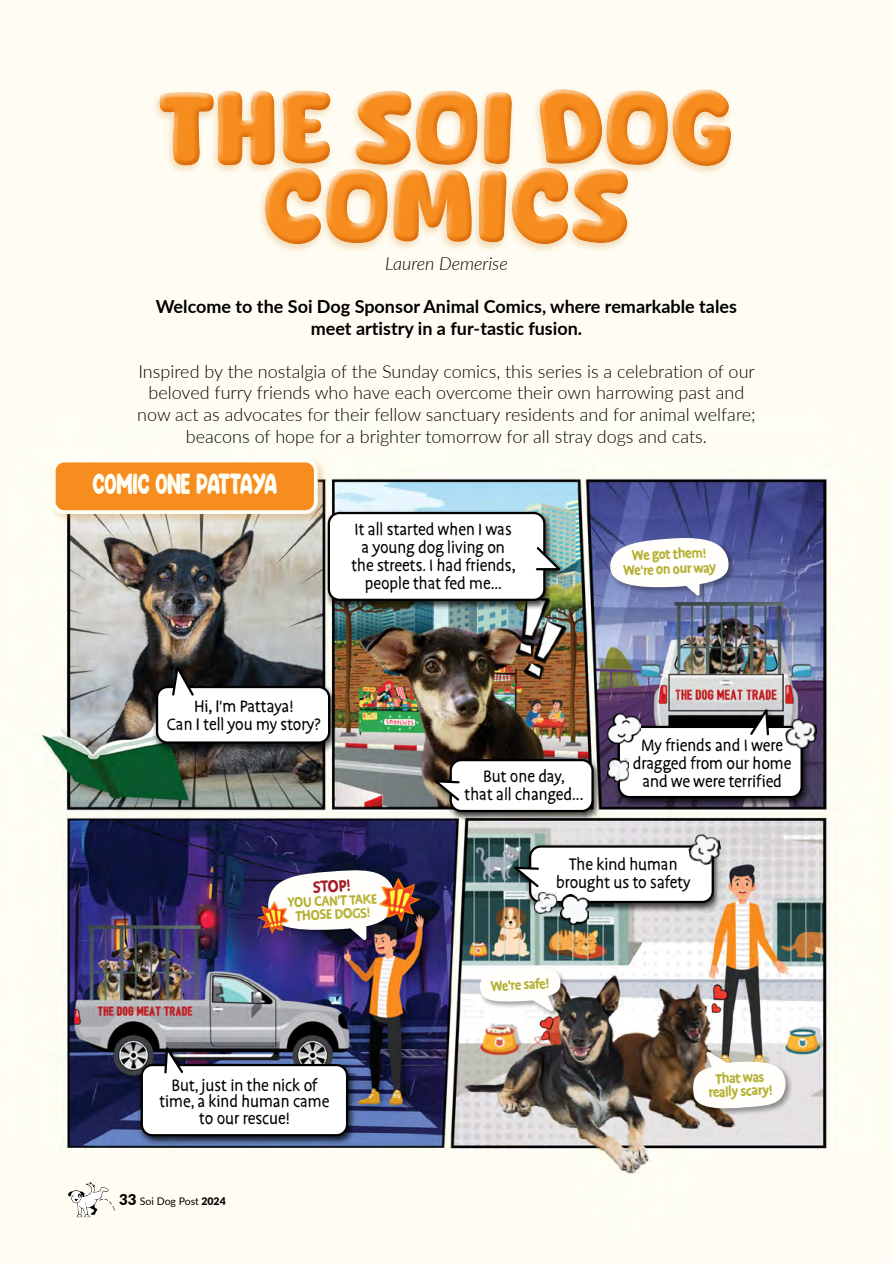
<style>
.page{position:relative;width:893px;height:1263px;background:#fff}
.page>*{position:absolute;margin:0;border:0;box-sizing:border-box;transform-origin:0 0}
.t1{font:97.8px/78.3px "Cute Dino";letter-spacing:-.025em;color:#f78d1e;text-align:center}
.t2{font:27.3px "Happy School";letter-spacing:-.015em;color:#fefef5;scale:.77 1}
.t3{font:18.9px/18px "Duper";color:#000;text-align:center;scale:.95 1}
.t4{font:700 18.9px "Duper";color:#a61c26;scale:.95 1}
.t5{font:300 18px/21.6px "Lato";color:#000;text-align:center}
.t6{font:700 18px/21.6px "Lato";color:#000;text-align:center}
.t7{font:italic 300 18px "Lato";color:#000}
.t8{font:700 15.75px/13.5px "Duper";color:#b5b134;text-align:center;scale:.95 1}
.t9{font:10.5px "Lato";letter-spacing:-.005em;color:#000}
.s1{font-weight:900;font-size:15px}
.s2{font-weight:900}
</style>
<div class="page">
<img style="left:0;top:0;width:893px;height:1263px">
<div style="left:609px;top:537px;width:126px;height:65px;background:#000;opacity:.35"></div>
<svg style="left:608px;top:536px;width:123px;height:60px"></svg>
<div style="left:267px;top:869px;width:135px;height:78px;background:#000;opacity:.35"></div>
<svg style="left:266px;top:866px;width:130px;height:75px"></svg>
<div style="left:692px;top:1051px;width:101px;height:64px;background:#000;opacity:.35"></div>
<svg style="left:691px;top:1051px;width:95px;height:58px"></svg>
<div style="left:479px;top:966px;width:88px;height:52px;background:#000;opacity:.35"></div>
<svg style="left:479px;top:966px;width:83px;height:46px"></svg>
<div style="left:152px;top:665px;width:186px;height:88px;background:#000;opacity:.75"></div>
<div style="left:157px;top:687px;width:172px;height:55px;background:#fff;border-radius:11px"></div>
<div style="left:156px;top:686px;width:174px;height:58px;border:2px solid #000;border-radius:11px"></div>
<svg style="left:171px;top:661px;width:25px;height:35px"></svg>
<div style="left:614px;top:708px;width:196px;height:99px;background:#000;opacity:.75"></div>
<div style="left:619px;top:727px;width:183px;height:70px;background:#fff;border-radius:11px"></div>
<div style="left:618px;top:726px;width:185px;height:72px;border:2px solid #000;border-radius:11px"></div>
<svg style="left:748px;top:703px;width:22px;height:33px"></svg>
<div style="left:137px;top:1046px;width:218px;height:99px;background:#000;opacity:.75"></div>
<div style="left:142px;top:1065px;width:205px;height:70px;background:#fff;border-radius:11px"></div>
<div style="left:141px;top:1064px;width:207px;height:72px;border:2px solid #000;border-radius:11px"></div>
<svg style="left:163px;top:1041px;width:22px;height:33px"></svg>
<div style="left:432px;top:757px;width:169px;height:65px;background:#000;opacity:.75"></div>
<div style="left:451px;top:760px;width:141px;height:51px;background:#fff;border-radius:11px"></div>
<div style="left:450px;top:759px;width:144px;height:53px;border:2px solid #000;border-radius:11px"></div>
<svg style="left:429px;top:779px;width:31px;height:24px"></svg>
<div style="left:511px;top:844px;width:210px;height:69px;background:#000;opacity:.75"></div>
<div style="left:530px;top:846px;width:183px;height:56px;background:#fff;border-radius:11px"></div>
<div style="left:529px;top:845px;width:185px;height:58px;border:2px solid #000;border-radius:11px"></div>
<svg style="left:509px;top:865px;width:30px;height:24px"></svg>
<div style="left:324px;top:510px;width:243px;height:100px;background:#000;opacity:.75"></div>
<div style="left:329px;top:513px;width:215px;height:87px;background:#fff;border-radius:11px"></div>
<div style="left:328px;top:512px;width:217px;height:89px;border:2px solid #000;border-radius:11px"></div>
<svg style="left:535px;top:545px;width:30px;height:26px"></svg>
<div style="left:151px;top:87px;width:586px;height:168px;background:#fffdf3"></div>
<div style="left:153px;top:83px;width:582px;height:158px;background:#fffdf3"></div>
<div style="left:156px;top:91px;width:581px;height:159px;background:#e0be75;opacity:.85"></div>
<div style="left:51px;top:457px;width:276px;height:67px;background:#d58929;opacity:.3"></div>
<div style="left:54px;top:461px;width:262px;height:51px;background:#f78d1e;border-radius:11px"></div>
<div style="left:52px;top:459px;width:266px;height:55px;border:4px solid #fefef5;border-radius:11px"></div>
<img style="left:783px;top:716px;width:37px;height:36px">
<img style="left:686px;top:831px;width:37px;height:36px">
<img style="left:607px;top:713px;width:33px;height:31px">
<img style="left:534px;top:893px;width:22px;height:20px">
<img style="left:607px;top:759px;width:21px;height:22px">
<img style="left:560px;top:894px;width:29px;height:31px">
<img style="left:380px;top:877px;width:40px;height:44px">
<img style="left:259px;top:902px;width:29px;height:32px">
<svg style="left:68px;top:1182px;width:47px;height:35px"></svg>
<h1 class="t1" style="left:158px;top:101px;width:577px">THE SOI DOG<br>COMICS</h1>
<p class="t7" style="left:385px;top:251px;width:124px">Lauren Demerise</p>
<p class="t6" style="left:156px;top:295px;width:583px">Welcome to the Soi Dog Sponsor Animal Comics, where remarkable tales meet artistry in a fur-tastic fusion.</p>
<p class="t5" style="left:137px;top:360px;width:620px">Inspired by the nostalgia of the Sunday comics, this series is a celebration of our beloved furry friends who have each overcome their own harrowing past and now act as advocates for their fellow sanctuary residents and for animal welfare; beacons of hope for a brighter tomorrow for all stray dogs and cats.</p>
<h2 class="t2" style="left:93px;top:472px;width:241px">COMIC ONE PATTAYA</h2>
<p class="t3" style="left:351px;top:521px;width:174px">It all started when I was a young dog living on the streets. I had friends, people that fed me...</p>
<p class="t8" style="left:622px;top:548px;width:99px;line-height:15px;rotate:-2deg">We got them!<br>We're on our way</p>
<p class="t3" style="left:167px;top:698px;width:163px">Hi, I'm Pattaya!<br>Can I tell you my story?</p>
<p class="t3" style="left:465px;top:768px;width:127px">But one day,<br>that all changed...</p>
<p class="t3" style="left:633px;top:737px;width:168px">My friends and I were dragged from our home and we were terrified</p>
<p class="t4" style="left:312px;top:876px;width:41px;rotate:-2deg">STOP!</p>
<p class="t8" style="left:287px;top:896px;width:96px;rotate:-3deg">YOU CAN'T TAKE<br>THOSE DOGS!</p>
<p class="t3" style="left:160px;top:1078px;width:180px;line-height:16.5px">But, just in the nick of time, a kind human came to our rescue!</p>
<p class="t9" style="left:119px;top:1194px;width:108px"><span class="s1">33</span> Soi Dog Post <span class="s2">2024</span></p>
<p class="t3" style="left:556px;top:856px;width:143px">The kind human brought us to safety</p>
<p class="t8" style="left:490px;top:980px;width:63px;rotate:-3deg">We're safe!</p>
<p class="t8" style="left:708px;top:1073px;width:69px;rotate:-3deg">That was really scary!</p>
</div>
